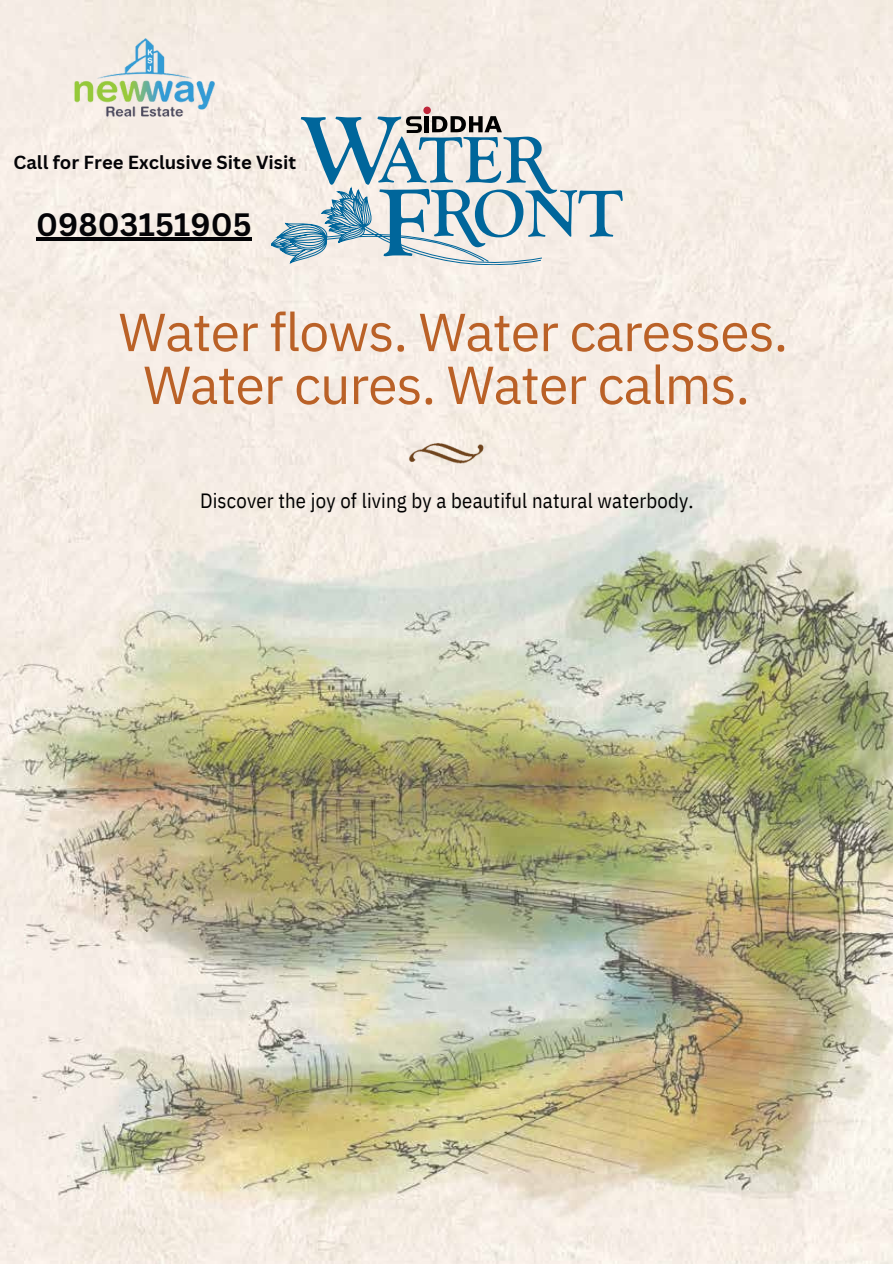
<style>
.page{position:relative;width:893px;height:1264px;background:#fff}
.page>*{position:absolute;margin:0;border:0;box-sizing:border-box;transform-origin:0 0}
.t1{font:53.4px/52.8px "IBM Plex Sans";letter-spacing:-.02em;color:#ba6127;text-align:center}
.t2{font:700 31.5px "Canva Sans";color:#040407}
.t3{font:20.55px "IBM Plex Sans Cond";letter-spacing:.01em;color:#000}
.t4{font:700 18.45px "Canva Sans";color:#040407}
</style>
<div class="page">
<img style="left:0;top:0;width:892px;height:1263px">
<img style="left:406px;top:436px;width:81px;height:33px">
<div style="left:423px;top:107px;width:8px;height:7px;background:#c0273b;border-radius:50%"></div>
<svg style="left:270px;top:116px;width:352px;height:156px;background:#beccd2"></svg>
<img style="left:55px;top:36px;width:179px;height:82px">
<hr style="left:36px;top:238px;width:216px;height:3px;background:#040407">
<h1 class="t4" style="left:14px;top:149px;width:284px">Call for Free Exclusive Site Visit</h1>
<p class="t2" style="left:36px;top:203px;width:217px">09803151905</p>
<p class="t1" style="left:119px;top:305px;width:671px">Water flows. Water caresses.<br>Water cures. Water calms.</p>
<p class="t3" style="left:200px;top:487px;width:495px">Discover the joy of living by a beautiful natural waterbody.</p>
</div>
